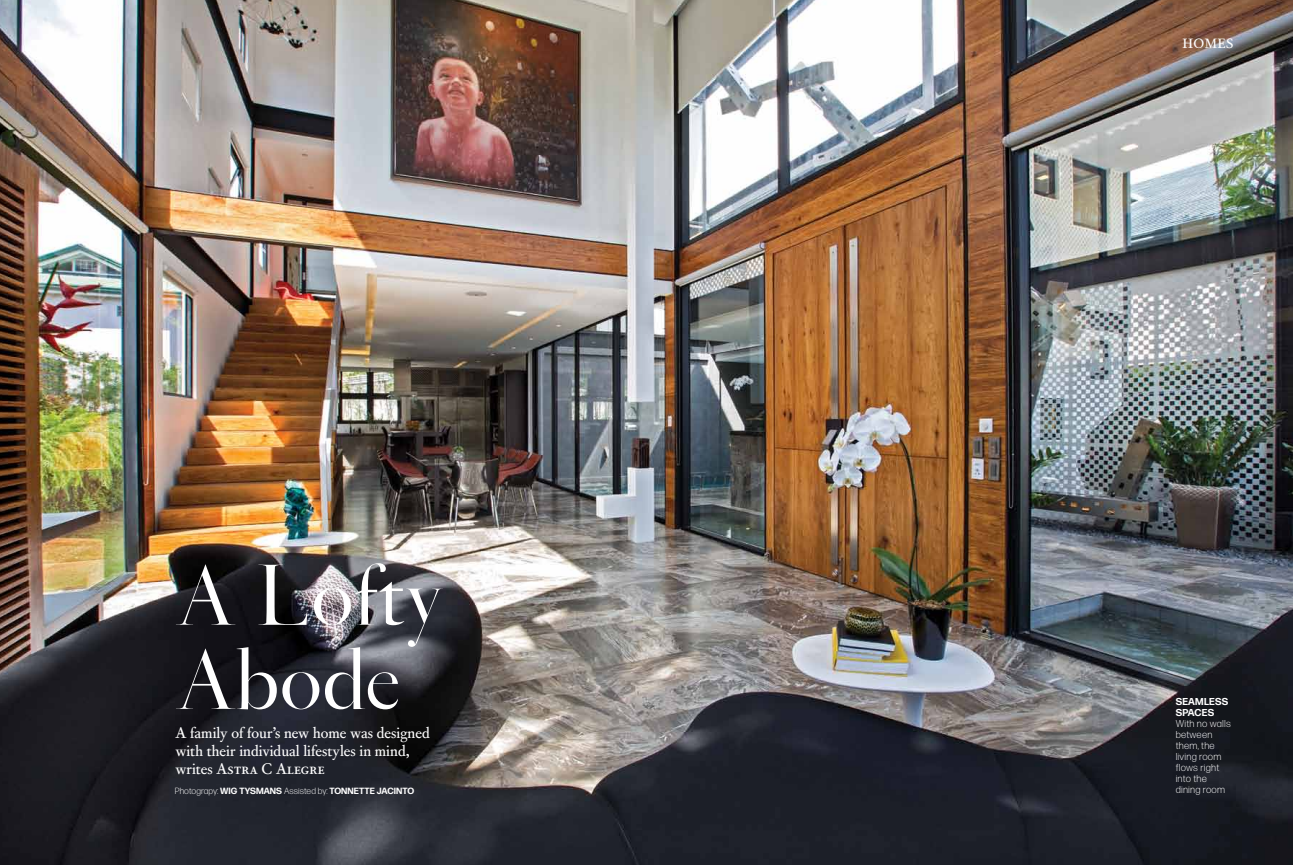
<style>
.page{position:relative;width:1293px;height:865px;background:#fff}
.page>*{position:absolute;margin:0;border:0;box-sizing:border-box;transform-origin:0 0}
.t1{font:90px "Corundum Super";color:#fff}
.t2{font:16px/18px "Corundum Text";color:#fff}
.t3{font:16px "Corundum Text Book SC";color:#fff}
.t4{font:14px "Corundum Text";letter-spacing:.025em;color:#fff}
.t5{font:300 10px/11px "Forma Text";letter-spacing:.025em;color:#fff}
.t6{font:700 10px/11px "Forma Text";letter-spacing:.025em;color:#fff}
.t7{font:700 9px "Forma Text";letter-spacing:.01em;color:#fff}
.s1{font-family:"Corundum Text"}
.s2{font-weight:300}
</style>
<div class="page">
<img style="left:0;top:0;width:1293px;height:865px">
<h1 class="t1" style="left:175px;top:542px;width:270px">A Lofty</h1>
<h1 class="t1" style="left:175px;top:626px;width:227px">Abode</h1>
<p class="t2" style="left:175px;top:723px;width:256px">A family of four’s new home was designed with their individual lifestyles in mind,</p>
<p class="t3" style="left:175px;top:759px;width:151px"><span class="s1">writes</span> Astra C Alegre</p>
<p class="t7" style="left:175px;top:785px;width:241px"><span class="s2">Photograpy:</span> WIG TYSMANS <span class="s2">Assisted by:</span> TONNETTE JACINTO</p>
<p class="t4" style="left:1182px;top:34px;width:52px">homes</p>
<p class="t6" style="left:1175px;top:695px;width:54px">SEAMLESS<br>SPACES</p>
<p class="t5" style="left:1175px;top:717px;width:57px">With no walls between them, the living room flows right into the dining room</p>
</div>
